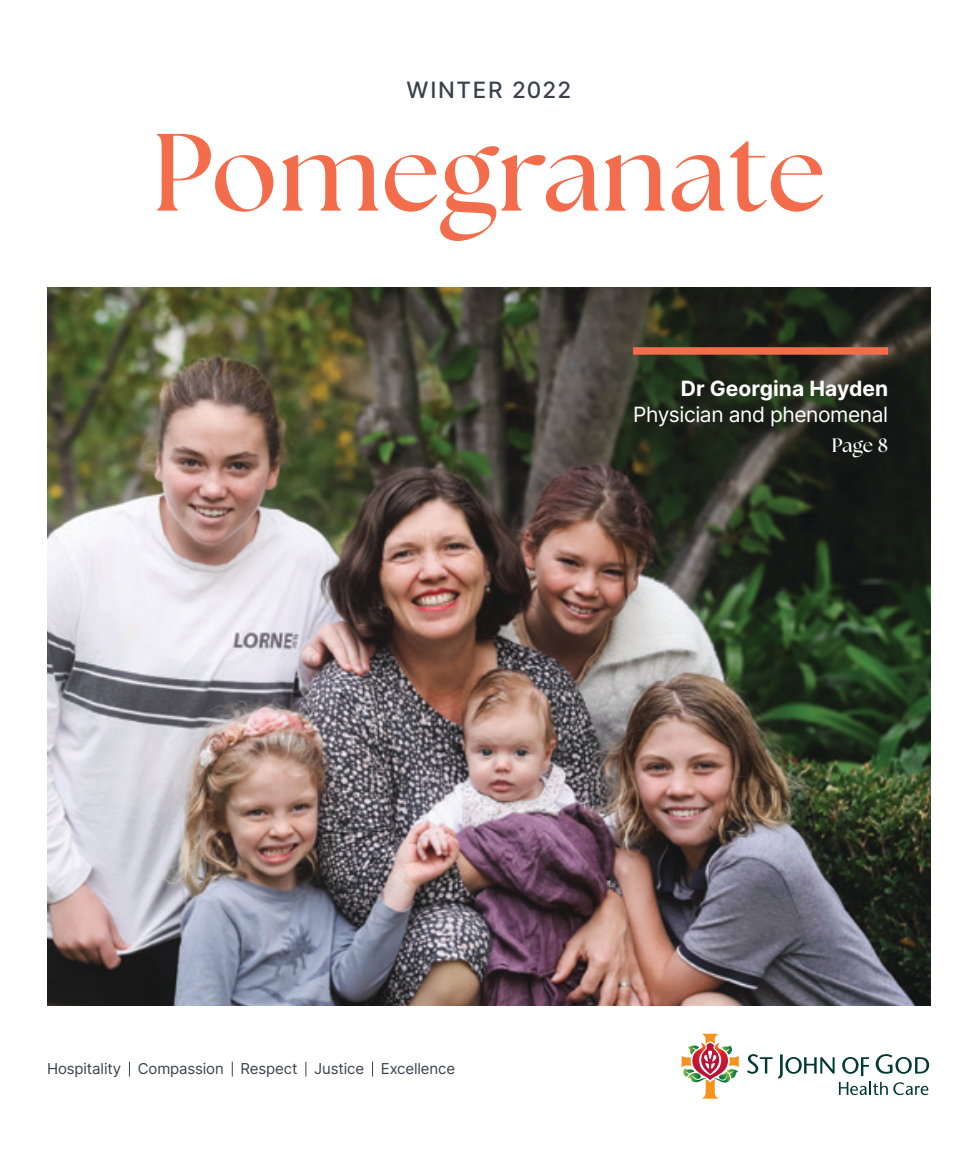
<style>
.page{position:relative;width:978px;height:1149px;background:#fff}
.page>*{position:absolute;margin:0;border:0;box-sizing:border-box;transform-origin:0 0}
.t1{font:700 109.5px "The Seasons";letter-spacing:.015em;color:#f36d4c}
.t2{font:500 22.5px "Inter";letter-spacing:.075em;color:#3b414b}
.t3{font:21px "Inter";letter-spacing:-.02em;color:#fff}
.t4{font:700 21px "Inter";letter-spacing:.005em;color:#fff}
.t5{font:700 19.5px "The Seasons";color:#fff}
.t6{font:15px "Inter";letter-spacing:-.01em;color:#3b414b}
</style>
<div class="page">
<svg style="left:747px;top:1054px;width:25px;height:19px"></svg>
<svg style="left:778px;top:1054px;width:151px;height:40px"></svg>
<svg style="left:682px;top:1033px;width:57px;height:65px"></svg>
<svg style="left:129px;top:1061px;width:1px;height:15px"></svg>
<svg style="left:232px;top:1061px;width:1px;height:15px"></svg>
<svg style="left:306px;top:1061px;width:1px;height:15px"></svg>
<svg style="left:372px;top:1061px;width:1px;height:15px"></svg>
<img style="left:47px;top:287px;width:884px;height:717px">
<div style="left:633px;top:347px;width:255px;height:7px;background:#f36d4c"></div>
<h2 class="t2" style="left:407px;top:74px;width:166px">WINTER 2022</h2>
<h1 class="t1" style="left:152px;top:99px;width:675px">Pomegranate</h1>
<h3 class="t4" style="left:681px;top:373px;width:209px">Dr Georgina Hayden</h3>
<h3 class="t3" style="left:633px;top:399px;width:256px">Physician and phenomenal</h3>
<h3 class="t5" style="left:832px;top:431px;width:58px">Page 8</h3>
<p class="t6" style="left:47px;top:1057px;width:409px">Hospitality Compassion Respect Justice Excellence</p>
</div>
